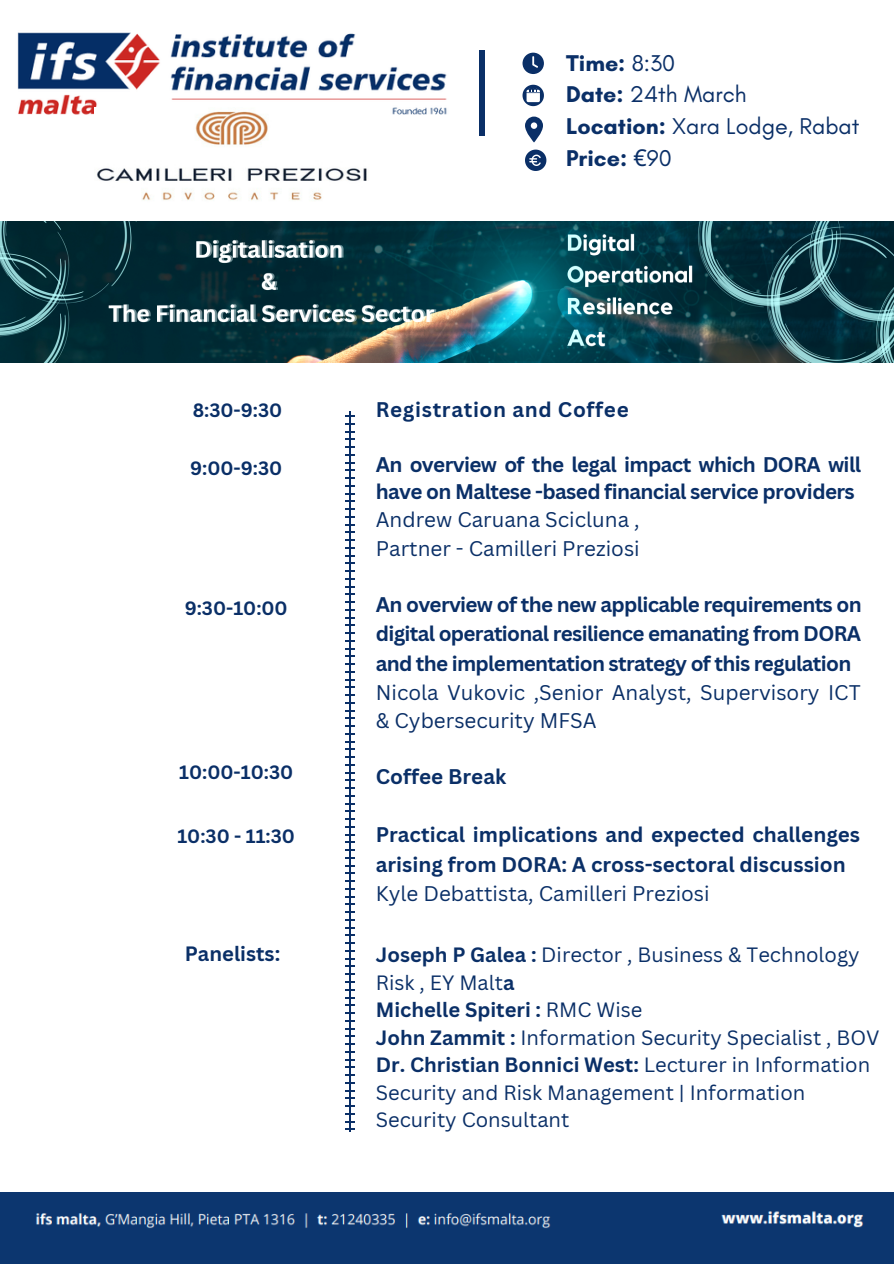
<style>
.page{position:relative;width:894px;height:1264px;background:#fff}
.page>*{position:absolute;margin:0;border:0;box-sizing:border-box;transform-origin:0 0}
.t1{font:23.25px/31.5px "Glacial Indifference";color:#0a2f67}
.t2{font:700 20.55px/29.2px "Canva Sans";letter-spacing:-.03em;color:#0a2f67}
.t3{font:20.55px/28.2px "Canva Sans";color:#0a2f67}
.t4{font:700 20.55px/30.5px "Canva Sans";color:#0a2f67}
.t5{font:700 20.55px "Canva Sans";letter-spacing:.03em;color:#0a2f67}
.t6{font:700 20.25px "Canva Sans";color:#0a2f67}
.t7{font:20.1px/27.5px "Canva Sans";color:#0a2f67}
.t8{font:700 18.75px "Canva Sans";color:#0a2f67}
.s1{font-weight:700}
.s2{font-family:"Noto Sans"}
</style>
<div class="page">
<img style="left:17px;top:32px;width:430px;height:83px">
<svg style="left:522px;top:53px;width:21px;height:21px"></svg>
<svg style="left:522px;top:85px;width:21px;height:21px"></svg>
<svg style="left:525px;top:117px;width:18px;height:25px"></svg>
<img style="left:0;top:221px;width:893px;height:141px">
<div style="left:478px;top:51px;width:6px;height:84px;background:#0a2f67"></div>
<svg style="left:345px;top:411px;width:9px;height:721px"></svg>
<img style="left:0;top:1192px;width:893px;height:71px">
<img style="left:94px;top:107px;width:281px;height:94px">
<svg style="left:525px;top:150px;width:21px;height:21px"></svg>
<p class="t1" style="left:566px;top:47px;width:295px"><span class="s1">Time:</span> 8:30<br><span class="s1">Date:</span> 24th March<br><span class="s1">Location:</span> Xara Lodge, Rabat<br><span class="s1">Price:</span> <span class="s2">€</span>90</p>
<p class="t8" style="left:193px;top:396px;width:91px">8:30-9:30</p>
<p class="t8" style="left:190px;top:454px;width:94px">9:00-9:30</p>
<p class="t8" style="left:185px;top:595px;width:104px">9:30-10:00</p>
<p class="t8" style="left:179px;top:759px;width:115px">10:00-10:30</p>
<p class="t8" style="left:177px;top:823px;width:119px">10:30 - 11:30</p>
<p class="t5" style="left:375px;top:395px;width:254px">Registration and Coffee</p>
<p class="t2" style="left:375px;top:451px;width:486px;line-height:27px">An overview of the legal impact which DORA will have on Maltese -based financial service providers</p>
<p class="t3" style="left:375px;top:505px;width:265px">Andrew Caruana Scicluna ,<br>Partner - Camilleri Preziosi</p>
<p class="t2" style="left:375px;top:589px;width:487px;text-align:justify">An overview of the new applicable requirements on digital operational resilience emanating from DORA and the implementation strategy of this regulation</p>
<p class="t3" style="left:375px;top:677px;width:486px">Nicola Vukovic ,Senior Analyst, Supervisory ICT &amp; Cybersecurity MFSA</p>
<p class="t4" style="left:375px;top:761px;width:132px">Coffee Break</p>
<p class="t4" style="left:375px;top:818px;width:486px">Practical implications and expected challenges arising from DORA: A cross-sectoral discussion</p>
<p class="t3" style="left:375px;top:879px;width:335px">Kyle Debattista, Camilleri Preziosi</p>
<p class="t6" style="left:185px;top:939px;width:97px">Panelists:</p>
<p class="t7" style="left:375px;top:940px;width:505px"><span class="s1">Joseph P Galea :</span> Director , Business &amp; Technology Risk , EY Malt<span class="s1">a<br>Michelle Spiteri :</span> RMC Wise<br><span class="s1">John Zammit :</span> Information Security Specialist , BOV <span class="s1">Dr. Christian Bonnici West:</span> Lecturer in Information Security and Risk Management | Information Security Consultant</p>
</div>
